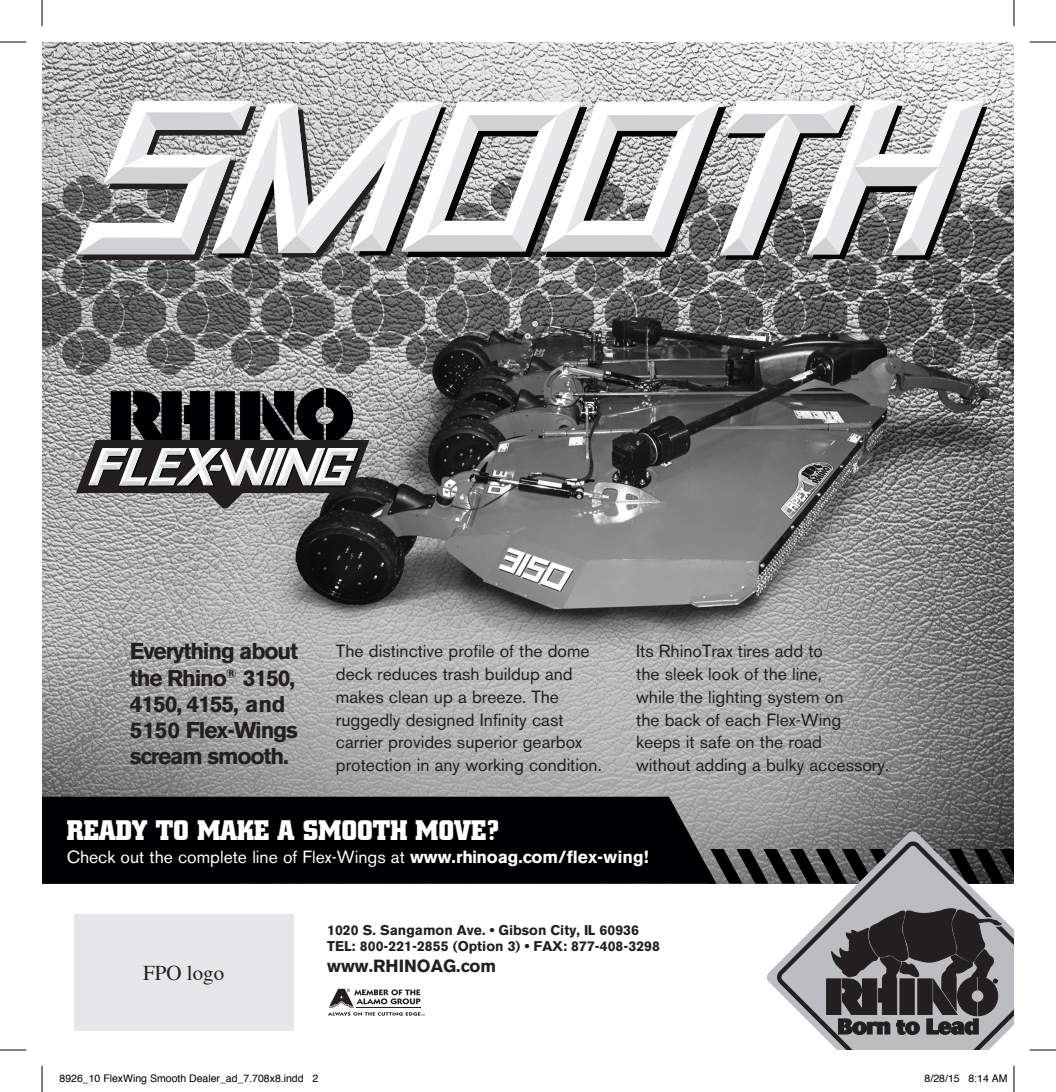
<style>
.page{position:relative;width:1056px;height:1092px;background:#fff}
.page>*{position:absolute;margin:0;border:0;box-sizing:border-box;transform-origin:0 0}
.t1{font:700 28px "City";color:#fff}
.t2{font:700 22.75px/26.2px "Akzidenz Grotesk BE";letter-spacing:-.05em;color:#231f20}
.t3{font:21px "Times";color:#231f20}
.Paragraph_Style_1{font:17.5px/22.8px "Akzidenz Grotesk BE";color:#231f20}
.t4{font:17.5px "Akzidenz Grotesk BE";color:#fff}
.t5{font:700 17.5px "Akzidenz Grotesk BE";color:#231f20}
.t6{font:700 14px "Akzidenz Grotesk BE";color:#231f20}
.t7{font:10.5px "Helvetica";color:#000}
.s1{font-weight:700}
</style>
<div class="page">
<img style="left:42px;top:42px;width:971px;height:807px">
<div style="left:42px;top:797px;width:674px;height:87px;background:#000002"></div>
<div style="left:74px;top:914px;width:219px;height:117px;background:#e6e7e9"></div>
<svg style="left:328px;top:989px;width:96px;height:27px"></svg>
<hr style="left:356px;top:1007px;width:65px;height:1px;background:#231f20">
<svg style="left:76px;top:388px;width:293px;height:121px;background:#5f5f5f"></svg>
<svg style="left:77px;top:100px;width:910px;height:160px"></svg>
<svg style="left:707px;top:849px;width:59px;height:35px;background:#444445"></svg>
<svg style="left:766px;top:831px;width:247px;height:158px"></svg>
<svg style="left:776px;top:841px;width:237px;height:209px"></svg>
<svg style="left:826px;top:908px;width:175px;height:127px;background:#565456"></svg>
<svg style="left:0;top:42px;width:26px;height:1px"></svg>
<svg style="left:1029px;top:42px;width:26px;height:1px"></svg>
<svg style="left:0;top:1050px;width:26px;height:1px"></svg>
<svg style="left:1029px;top:1050px;width:26px;height:1px"></svg>
<svg style="left:42px;top:0;width:1px;height:26px"></svg>
<svg style="left:42px;top:1066px;width:1px;height:26px"></svg>
<svg style="left:1013px;top:0;width:1px;height:26px"></svg>
<svg style="left:1013px;top:1066px;width:1px;height:26px"></svg>
<p class="t2" style="left:130px;top:638px;width:170px">Everything about the Rhino<sup>®</sup> 3150,<br>4150, 4155, and<br>5150 Flex-Wings</p>
<p class="t2" style="left:130px;top:743px;width:160px">scream smooth.</p>
<p class="Paragraph_Style_1" style="left:336px;top:640px;width:267px">The distinctive profile of the dome deck reduces trash buildup and makes clean up a breeze. The ruggedly designed Infinity cast carrier provides superior gearbox protection in any working condition.</p>
<p class="Paragraph_Style_1" style="left:636px;top:640px;width:254px">Its RhinoTrax tires add to<br>the sleek look of the line,<br>while the lighting system on<br>the back of each Flex-Wing keeps it safe on the road<br>without adding a bulky accessory.</p>
<p class="t1" style="left:67px;top:815px;width:433px">READY TO MAKE A SMOOTH MOVE?</p>
<p class="t4" style="left:67px;top:846px;width:583px">Check out the complete line of Flex-Wings at <span class="s1">www.rhinoag.com/flex-wing!</span></p>
<p class="t3" style="left:143px;top:954px;width:83px">FPO logo</p>
<p class="t6" style="left:327px;top:922px;width:313px">1020 S. Sangamon Ave. • Gibson City, IL 60936</p>
<p class="t6" style="left:327px;top:938px;width:334px">TEL: 800-221-2855 (Option 3) • FAX: 877-408-3298</p>
<p class="t5" style="left:327px;top:956px;width:170px">www.RHINOAG.com</p>
<p class="t7" style="left:60px;top:1070px;width:260px">8926_10 FlexWing Smooth Dealer_ad_7.708x8.indd 2</p>
<p class="t7" style="left:924px;top:1070px;width:84px">8/28/15 8:14 AM</p>
</div>
